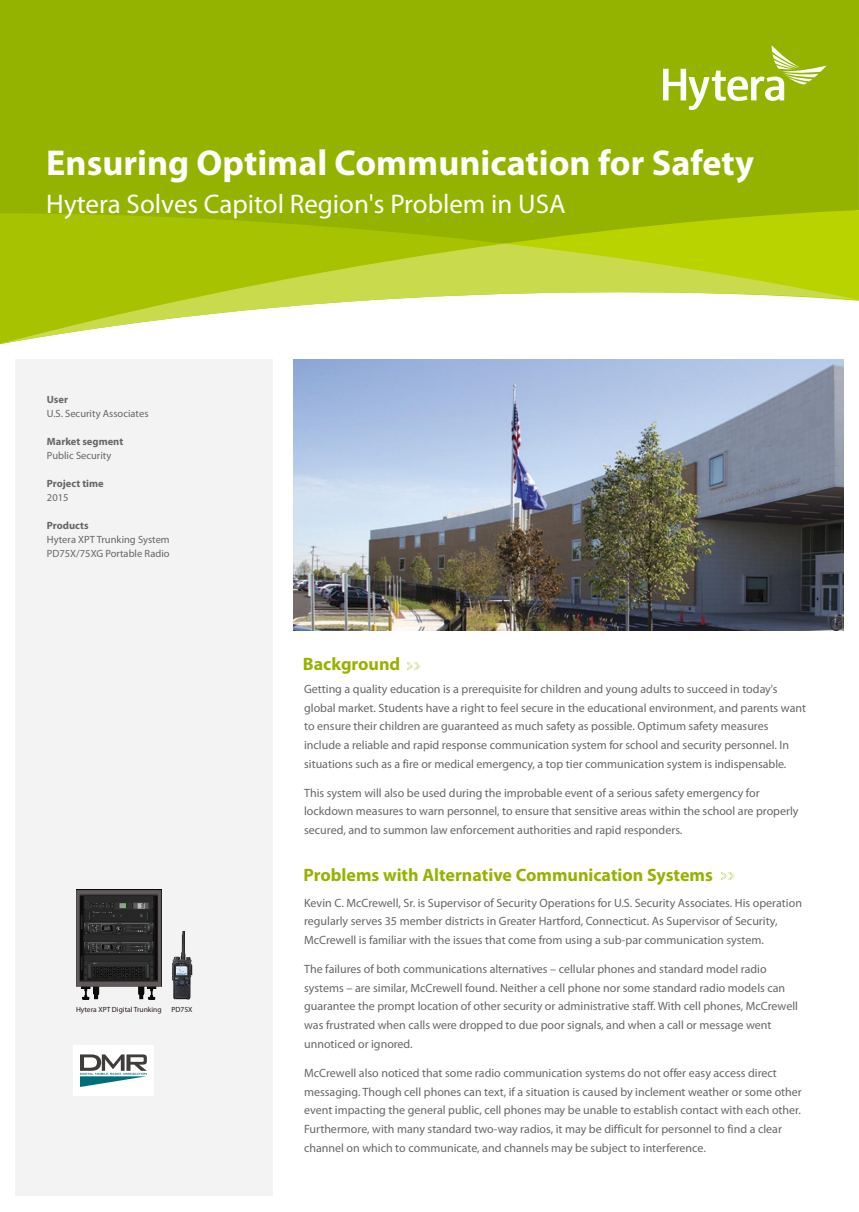
<style>
.page{position:relative;width:859px;height:1212px;background:#fff}
.page>*{position:absolute;margin:0;border:0;box-sizing:border-box;transform-origin:0 0}
.t1{font:700 36.15px "Myriad Pro";color:#fff}
.t2{font:27px "Myriad Pro";color:#fff}
.t3{font:700 18px "Myriad Pro";color:#94b301}
.t4{font:12px/18.8px "Myriad Pro";color:#676666}
.t5{font:10.5px/14px "Myriad Pro";color:#676666}
.t6{font:700 10.5px "Myriad Pro";color:#676666}
.t7{font:7.5px "Myriad Pro";color:#231916}
</style>
<div class="page">
<svg style="left:407px;top:662px;width:14px;height:8px"></svg>
<img style="left:293px;top:359px;width:550px;height:271px">
<div style="left:0;top:0;width:859px;height:210px;background:#94b301"></div>
<svg style="left:0;top:210px;width:859px;height:91px;background:#97b600"></svg>
<svg style="left:0;top:213px;width:857px;height:31px;background:#a4c100"></svg>
<svg style="left:0;top:244px;width:857px;height:100px"></svg>
<svg style="left:663px;top:45px;width:164px;height:65px"></svg>
<svg style="left:721px;top:872px;width:14px;height:8px"></svg>
<div style="left:15px;top:359px;width:258px;height:837px;background:#f3f3f4"></div>
<div style="left:73px;top:1045px;width:81px;height:51px;background:#fff"></div>
<svg style="left:80px;top:1054px;width:67px;height:33px"></svg>
<img style="left:76px;top:889px;width:86px;height:110px">
<img style="left:172px;top:931px;width:20px;height:68px">
<h1 class="t1" style="left:46px;top:148px;width:709px">Ensuring Optimal Communication for Safety</h1>
<h2 class="t2" style="left:46px;top:193px;width:521px">Hytera Solves Capitol Region's Problem in USA</h2>
<p class="t6" style="left:47px;top:395px;width:23px">User</p>
<p class="t5" style="left:47px;top:407px;width:103px">U.S. Security Associates</p>
<p class="t6" style="left:47px;top:437px;width:78px">Market segment</p>
<p class="t5" style="left:47px;top:449px;width:66px">Public Security</p>
<p class="t6" style="left:47px;top:479px;width:58px">Project time</p>
<p class="t5" style="left:47px;top:491px;width:23px">2015</p>
<p class="t6" style="left:47px;top:521px;width:43px">Products</p>
<p class="t5" style="left:47px;top:533px;width:124px">Hytera XPT Trunking System<br>PD75X/75XG Portable Radio</p>
<p class="t7" style="left:76px;top:1007px;width:87px">Hytera XPT Digital Trunking</p>
<p class="t7" style="left:172px;top:1007px;width:22px">PD75X</p>
<h3 class="t3" style="left:303px;top:657px;width:99px">Background</h3>
<p class="t4" style="left:304px;top:680px;width:503px">Getting a quality education is a prerequisite for children and young adults to succeed in today's global market. Students have a right to feel secure in the educational environment, and parents want to ensure their children are guaranteed as much safety as possible. Optimum safety measures include a reliable and rapid response communication system for school and security personnel. In situations such as a fire or medical emergency, a top tier communication system is indispensable.</p>
<p class="t4" style="left:304px;top:784px;width:496px">This system will also be used during the improbable event of a serious safety emergency for lockdown measures to warn personnel, to ensure that sensitive areas within the school are properly secured, and to summon law enforcement authorities and rapid responders.</p>
<h3 class="t3" style="left:303px;top:867px;width:411px">Problems with Alternative Communication Systems</h3>
<p class="t4" style="left:304px;top:894px;width:499px">Kevin C. McCrewell, Sr. is Supervisor of Security Operations for U.S. Security Associates. His operation regularly serves 35 member districts in Greater Hartford, Connecticut. As Supervisor of Security,<br>McCrewell is familiar with the issues that come from using a sub-par communication system.</p>
<p class="t4" style="left:304px;top:960px;width:495px">The failures of both communications alternatives – cellular phones and standard model radio systems – are similar, McCrewell found. Neither a cell phone nor some standard radio models can guarantee the prompt location of other security or administrative staff. With cell phones, McCrewell was frustrated when calls were dropped to due poor signals, and when a call or message went unnoticed or ignored.</p>
<p class="t4" style="left:304px;top:1064px;width:499px">McCrewell also noticed that some radio communication systems do not offer easy access direct messaging. Though cell phones can text, if a situation is caused by inclement weather or some other event impacting the general public, cell phones may be unable to establish contact with each other.<br>Furthermore, with many standard two-way radios, it may be difficult for personnel to find a clear channel on which to communicate, and channels may be subject to interference.</p>
</div>
